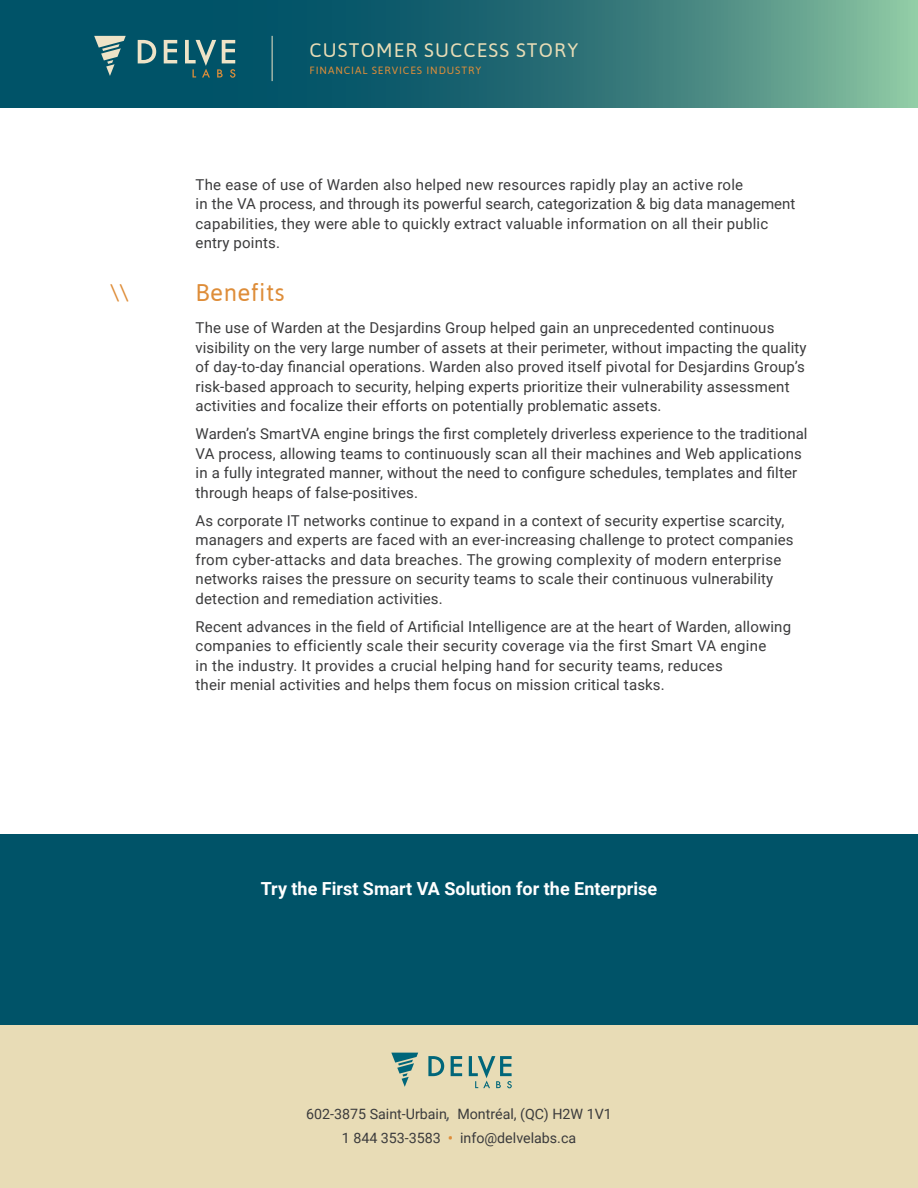
<style>
.page{position:relative;width:918px;height:1188px;background:#fff}
.page>*{position:absolute;margin:0;border:0;box-sizing:border-box;transform-origin:0 0}
.t1{font:24px "Asap";letter-spacing:.02em;color:#de8d39}
.t2{font:19.5px "Asap";letter-spacing:.06em;color:#e8dcb6}
.t3{font:700 18px "Roboto";color:#fff}
.t4{font:15px/19.5px "Roboto";letter-spacing:.01em;color:#3b3b3c}
.t5{font:14.25px/24px "Roboto";color:#3b3b3c;text-align:center}
.t6{font:10.5px "Asap";letter-spacing:.085em;color:#de8d39}
.s1{font-weight:700;font-style:italic;color:#56585b}
.s2{font-weight:700;font-style:italic;color:#de8d39}
</style>
<div class="page">
<svg style="left:0;top:0;width:918px;height:108px;background:#2a7277"></svg>
<svg style="left:94px;top:36px;width:32px;height:40px"></svg>
<svg style="left:138px;top:40px;width:18px;height:23px"></svg>
<svg style="left:164px;top:40px;width:13px;height:23px"></svg>
<svg style="left:185px;top:40px;width:50px;height:38px;background:#44797d"></svg>
<hr style="left:272px;top:36px;width:1px;height:45px;background:#ede4c7">
<div style="left:0;top:834px;width:918px;height:207px;background:#005368"></div>
<div style="left:0;top:1025px;width:918px;height:163px;background:#e8dcb6"></div>
<svg style="left:391px;top:1053px;width:27px;height:34px"></svg>
<svg style="left:428px;top:1056px;width:16px;height:20px"></svg>
<svg style="left:451px;top:1056px;width:11px;height:20px"></svg>
<svg style="left:469px;top:1056px;width:43px;height:32px"></svg>
<h2 class="t2" style="left:310px;top:37px;width:270px">CUSTOMER SUCCESS STORY</h2>
<p class="t6" style="left:310px;top:64px;width:173px">FINANCIAL SERVICES INDUSTRY</p>
<p class="t4" style="left:196px;top:174px;width:601px">The ease of use of Warden also helped new resources rapidly play an active role<br>in the VA process, and through its powerful search, categorization &amp; big data management capabilities, they were able to quickly extract valuable information on all their public entry points.</p>
<h1 class="t1" style="left:111px;top:277px;width:19px">\\</h1>
<h1 class="t1" style="left:196px;top:277px;width:91px">BENEFITS</h1>
<p class="t4" style="left:196px;top:318px;width:612px">The use of Warden at the Desjardins Group helped gain an unprecedented continuous visibility on the very large number of assets at their perimeter, without impacting the quality of day-to-day financial operations. Warden also proved itself pivotal for Desjardins Group’s risk-based approach to security, helping experts prioritize their vulnerability assessment activities and focalize their efforts on potentially problematic assets.</p>
<p class="t4" style="left:196px;top:424px;width:614px">Warden’s SmartVA engine brings the first completely driverless experience to the traditional VA process, allowing teams to continuously scan all their machines and Web applications in a fully integrated manner, without the need to configure schedules, templates and filter through heaps of false-positives.</p>
<p class="t4" style="left:196px;top:510px;width:600px">As corporate IT networks continue to expand in a context of security expertise scarcity, managers and experts are faced with an ever-increasing challenge to protect companies from cyber-attacks and data breaches. The growing complexity of modern enterprise networks raises the pressure on security teams to scale their continuous vulnerability detection and remediation activities.</p>
<p class="t4" style="left:196px;top:616px;width:597px">Recent advances in the field of Artificial Intelligence are at the heart of Warden, allowing companies to efficiently scale their security coverage via the first Smart VA engine<br>in the industry. It provides a crucial helping hand for security teams, reduces<br>their menial activities and helps them focus on mission critical tasks.</p>
<p class="t3" style="left:261px;top:876px;width:398px">Try the First Smart VA Solution for the Enterprise</p>
<p class="t5" style="left:306px;top:1102px;width:307px">602-3875 Saint-Urbain<span class="s1">,</span> Montréal, (QC) H2W 1V1<br>1 844 353-3583 <span class="s2">•</span> info@delvelabs.ca</p>
</div>
